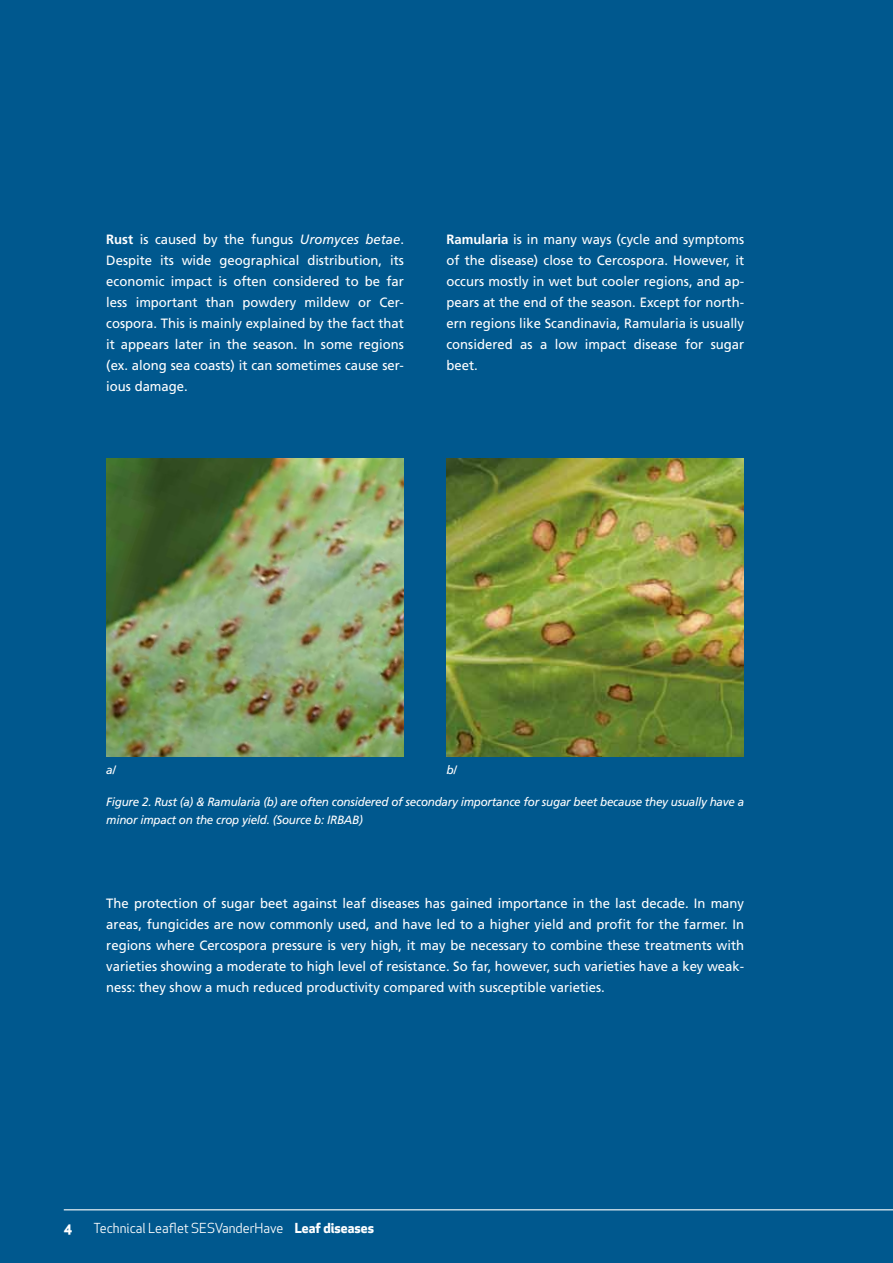
<style>
.page{position:relative;width:893px;height:1263px;background:#00588e}
.page>*{position:absolute;margin:0;border:0;box-sizing:border-box;transform-origin:0 0}
.t1{font:13.5px/21px "Frutiger";color:#fff;text-align:justify}
.t2{font:13.5px "Apex New";color:#fff}
.t3{font:700 13.5px "Apex New";color:#fff}
.t4{font:italic 12px/18px "Frutiger";letter-spacing:-.02em;color:#fff}
.s1{font-weight:700}
.s2{font-style:italic}
</style>
<div class="page">
<hr style="left:64px;top:1209px;width:829px;height:1px;background:#fff">
<img style="left:106px;top:458px;width:298px;height:298px">
<img style="left:446px;top:458px;width:298px;height:298px">
<p class="t1" style="left:106px;top:229px;width:299px"><span class="s1">Rust</span> is caused by the fungus <span class="s2">Uromyces betae</span>.<br>Despite its wide geographical distribution, its economic impact is often considered to be far less important than powdery mildew or Cer&shy;cospora. This is mainly explained by the fact that it appears later in the season. In some regions (ex. along sea coasts) it can sometimes cause ser&shy;ious damage.</p>
<p class="t1" style="left:446px;top:229px;width:299px"><span class="s1">Ramularia</span> is in many ways (cycle and symptoms of the disease) close to Cercospora. However, it occurs mostly in wet but cooler regions, and ap&shy;pears at the end of the season. Except for north&shy;ern regions like Scandinavia, Ramularia is usually considered as a low impact disease for sugar beet.</p>
<p class="t4" style="left:106px;top:761px;width:11px">a/</p>
<p class="t4" style="left:446px;top:761px;width:12px">b/</p>
<p class="t4" style="left:106px;top:792px;width:639px">Figure 2. Rust (a) &amp; Ramularia (b) are often considered of secondary importance for sugar beet because they usually have a minor impact on the crop yield. (Source b: IRBAB)</p>
<p class="t1" style="left:106px;top:892px;width:639px">The protection of sugar beet against leaf diseases has gained importance in the last decade. In many areas, fungicides are now commonly used, and have led to a higher yield and profit for the farmer. In regions where Cercospora pressure is very high, it may be necessary to combine these treatments with varieties showing a moderate to high level of resistance. So far, however, such varieties have a key weak&shy;ness: they show a much reduced productivity compared with susceptible varieties.</p>
<p class="t3" style="left:64px;top:1218px;width:10px">4</p>
<p class="t2" style="left:94px;top:1220px;width:282px">Technical Leaflet SESVanderHave <span class="s1">Leaf diseases</span></p>
</div>
